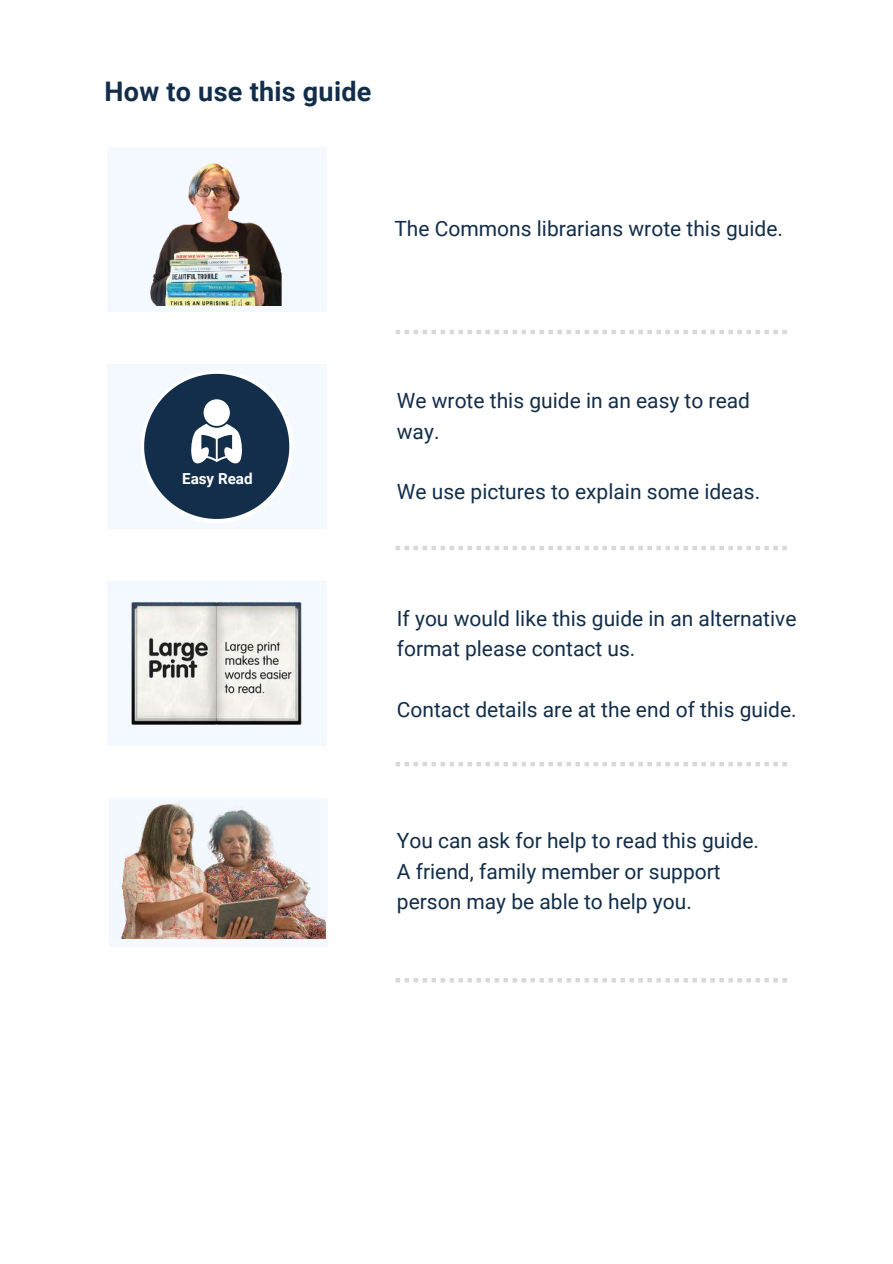
<style>
.page{position:relative;width:893px;height:1264px;background:#fff}
.page>*{position:absolute;margin:0;border:0;box-sizing:border-box;transform-origin:0 0}
.t1{font:700 27px "Roboto";letter-spacing:.01em;color:#122e4a}
.t2{font:21px/30.3px "Roboto";color:#122e4a}
.t3{font:700 15.15px "Roboto";color:#fff}
</style>
<div class="page">
<svg style="left:395px;top:330px;width:391px;height:4px"></svg>
<svg style="left:395px;top:546px;width:391px;height:4px"></svg>
<svg style="left:395px;top:762px;width:391px;height:4px"></svg>
<div style="left:107px;top:148px;width:219px;height:164px;background:#f3f9ff"></div>
<img style="left:150px;top:163px;width:132px;height:143px">
<div style="left:107px;top:364px;width:219px;height:164px;background:#f3f9ff"></div>
<svg style="left:141px;top:371px;width:152px;height:152px"></svg>
<div style="left:203px;top:399px;width:27px;height:27px;background:#fff;border-radius:50%"></div>
<div style="left:107px;top:581px;width:219px;height:164px;background:#f3f9ff"></div>
<img style="left:132px;top:602px;width:170px;height:144px">
<div style="left:109px;top:797px;width:219px;height:149px;background:#f3f9ff"></div>
<img style="left:119px;top:801px;width:207px;height:137px">
<svg style="left:395px;top:978px;width:391px;height:4px"></svg>
<p class="t1" style="left:104px;top:73px;width:268px">How to use this guide</p>
<p class="t2" style="left:394px;top:212px;width:390px">The Commons librarians wrote this guide.</p>
<p class="t3" style="left:182px;top:468px;width:72px">Easy Read</p>
<p class="t2" style="left:397px;top:385px;width:355px">We wrote this guide in an easy to read way.</p>
<p class="t2" style="left:397px;top:476px;width:365px">We use pictures to explain some ideas.</p>
<p class="t2" style="left:397px;top:602px;width:401px">If you would like this guide in an alternative format please contact us.</p>
<p class="t2" style="left:397px;top:693px;width:401px">Contact details are at the end of this guide.</p>
<p class="t2" style="left:397px;top:824px;width:363px">You can ask for help to read this guide.<br>A friend, family member or support person may be able to help you.</p>
</div>
